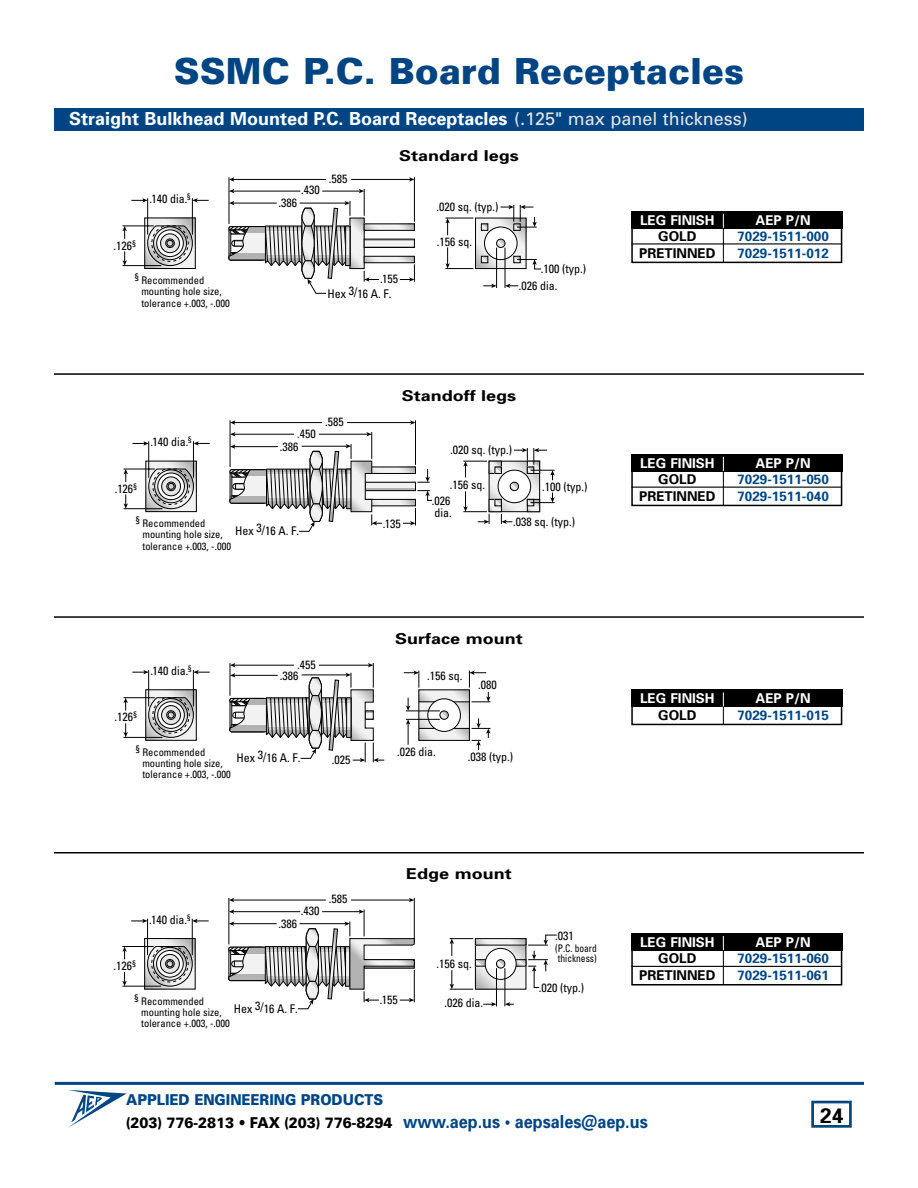
<style>
.page{position:relative;width:918px;height:1188px;background:#fff}
.page>*{position:absolute;margin:0;border:0;box-sizing:border-box;transform-origin:0 0}
.t1{font:900 36px "Univers";color:#004583}
.t2{font:700 21px "Univers";color:#000}
.t3{font:700 18px "Univers";color:#fff}
.t4{font:700 18px "Univers";color:#004583;scale:.9 1}
.t5{font:700 15px "Univers";color:#000;scale:1.2 1}
.t6{font:900 15px "Univers";color:#000;scale:.9 1}
.t7{font:900 15px "Univers";color:#004684;scale:.9 1}
.t8{font:700 13.5px "Univers";color:#004583}
.t9{font:700 13.5px "Univers";color:#fff}
.t10{font:700 13.5px "Univers";color:#000}
.t11{font:condensed 12px/13.5px "Univers";color:#000}
.t12{font:condensed 10.5px/11.2px "Univers";color:#000}
.t13{font:condensed 10.5px/10.5px "Univers";color:#000;scale:.9 1}
.s1{font-weight:400;color:#e6e6e6}
</style>
<div class="page">
<svg style="left:811px;top:1101px;width:41px;height:27px"></svg>
<svg style="left:68px;top:1090px;width:59px;height:38px"></svg>
<hr style="left:55px;top:1082px;width:809px;height:3px;background:#004684">
<div style="left:54px;top:108px;width:810px;height:23px;background:#004583"></div>
<hr style="left:414px;top:177px;width:1px;height:45px;background:#000">
<hr style="left:229px;top:177px;width:1px;height:47px;background:#000">
<hr style="left:351px;top:179px;width:60px;height:1px;background:#000">
<svg style="left:409px;top:177px;width:5px;height:5px"></svg>
<hr style="left:233px;top:179px;width:93px;height:1px;background:#000">
<svg style="left:229px;top:177px;width:5px;height:5px"></svg>
<svg style="left:122px;top:189px;width:293px;height:105px"></svg>
<svg style="left:445px;top:204px;width:97px;height:66px"></svg>
<div style="left:496px;top:239px;width:9px;height:9px;border:1px solid #000;border-radius:50%"></div>
<hr style="left:505px;top:248px;width:1px;height:40px;background:#000">
<hr style="left:496px;top:248px;width:1px;height:40px;background:#000">
<svg style="left:505px;top:284px;width:13px;height:4px"></svg>
<svg style="left:483px;top:284px;width:14px;height:4px"></svg>
<hr style="left:54px;top:373px;width:810px;height:2px;background:#000">
<div style="left:631px;top:211px;width:211px;height:17px;background:#000"></div>
<div style="left:631px;top:211px;width:211px;height:52px;border:2px solid #000"></div>
<svg style="left:723px;top:214px;width:1px;height:14px"></svg>
<hr style="left:723px;top:228px;width:1px;height:34px;background:#000">
<hr style="left:631px;top:243px;width:211px;height:1px;background:#000">
<svg style="left:124px;top:441px;width:86px;height:71px"></svg>
<hr style="left:148px;top:441px;width:1px;height:37px;background:#000">
<hr style="left:193px;top:441px;width:1px;height:37px;background:#000">
<hr style="left:124px;top:469px;width:31px;height:1px;background:#000">
<hr style="left:124px;top:508px;width:38px;height:1px;background:#000">
<svg style="left:463px;top:448px;width:92px;height:76px"></svg>
<div style="left:510px;top:482px;width:9px;height:9px;border:1px solid #000;border-radius:50%"></div>
<svg style="left:229px;top:420px;width:203px;height:112px"></svg>
<hr style="left:54px;top:616px;width:810px;height:2px;background:#000">
<div style="left:631px;top:454px;width:211px;height:17px;background:#000"></div>
<div style="left:631px;top:454px;width:211px;height:52px;border:2px solid #000"></div>
<svg style="left:723px;top:457px;width:1px;height:14px"></svg>
<hr style="left:723px;top:471px;width:1px;height:34px;background:#000">
<hr style="left:631px;top:487px;width:211px;height:1px;background:#000">
<svg style="left:229px;top:663px;width:155px;height:99px"></svg>
<svg style="left:123px;top:670px;width:87px;height:71px"></svg>
<hr style="left:148px;top:670px;width:1px;height:36px;background:#000">
<hr style="left:193px;top:670px;width:1px;height:36px;background:#000">
<hr style="left:124px;top:697px;width:31px;height:1px;background:#000">
<hr style="left:124px;top:737px;width:38px;height:1px;background:#000">
<svg style="left:404px;top:671px;width:87px;height:79px"></svg>
<hr style="left:54px;top:852px;width:810px;height:2px;background:#000">
<div style="left:631px;top:690px;width:211px;height:17px;background:#000"></div>
<div style="left:631px;top:690px;width:211px;height:35px;border:2px solid #000"></div>
<svg style="left:723px;top:692px;width:1px;height:33px"></svg>
<hr style="left:414px;top:898px;width:1px;height:44px;background:#000">
<hr style="left:228px;top:898px;width:1px;height:47px;background:#000">
<hr style="left:351px;top:900px;width:59px;height:1px;background:#000">
<svg style="left:409px;top:898px;width:5px;height:4px"></svg>
<hr style="left:233px;top:900px;width:93px;height:1px;background:#000">
<svg style="left:229px;top:898px;width:5px;height:4px"></svg>
<svg style="left:122px;top:909px;width:293px;height:101px"></svg>
<svg style="left:506px;top:1002px;width:8px;height:4px"></svg>
<svg style="left:483px;top:1002px;width:13px;height:4px"></svg>
<svg style="left:450px;top:935px;width:106px;height:55px"></svg>
<div style="left:496px;top:959px;width:9px;height:9px;border:1px solid #000;border-radius:50%"></div>
<hr style="left:505px;top:968px;width:1px;height:38px;background:#000">
<hr style="left:496px;top:968px;width:1px;height:38px;background:#000">
<div style="left:631px;top:933px;width:211px;height:17px;background:#000"></div>
<div style="left:631px;top:933px;width:211px;height:53px;border:2px solid #000"></div>
<svg style="left:723px;top:936px;width:1px;height:14px"></svg>
<hr style="left:723px;top:950px;width:1px;height:35px;background:#000">
<hr style="left:631px;top:966px;width:211px;height:1px;background:#000">
<h1 class="t1" style="left:174px;top:58px;width:572px">SSMC P.C. Board Receptacles</h1>
<h3 class="t3" style="left:69px;top:112px;width:680px">Straight Bulkhead Mounted P.C. Board Receptacles <span class="s1">(.125" max panel thickness)</span></h3>
<p class="t5" style="left:399px;top:150px;width:101px">Standard legs</p>
<p class="t11" style="left:149px;top:193px;width:43px">.140 dia.<sup>§</sup></p>
<p class="t11" style="left:114px;top:240px;width:24px">.126<sup>§</sup></p>
<p class="t12" style="left:141px;top:276px;width:90px;text-indent:-7px">§ Recommended mounting hole size, tolerance +.003, -.000</p>
<p class="t11" style="left:150px;top:437px;width:43px">.140 dia.<sup>§</sup></p>
<p class="t11" style="left:301px;top:185px;width:20px">.430</p>
<p class="t11" style="left:279px;top:197px;width:20px">.386</p>
<p class="t11" style="left:329px;top:173px;width:20px">.585</p>
<p class="t11" style="left:380px;top:273px;width:20px">.155</p>
<p class="t11" style="left:327px;top:288px;width:65px">Hex 3/16 A. F.</p>
<p class="t11" style="left:437px;top:201px;width:63px">.020 sq. (typ.)</p>
<p class="t11" style="left:437px;top:236px;width:37px">.156 sq.</p>
<p class="t11" style="left:541px;top:263px;width:47px">.100 (typ.)</p>
<p class="t11" style="left:519px;top:280px;width:40px">.026 dia.</p>
<p class="t5" style="left:402px;top:390px;width:97px">Standoff legs</p>
<p class="t11" style="left:280px;top:428px;width:37px;text-indent:17px">.450 .386</p>
<p class="t11" style="left:325px;top:416px;width:20px">.585</p>
<p class="t11" style="left:450px;top:444px;width:63px">.020 sq. (typ.)</p>
<p class="t11" style="left:115px;top:483px;width:24px">.126<sup>§</sup></p>
<p class="t12" style="left:142px;top:519px;width:90px;text-indent:-7px">§ Recommended mounting hole size, tolerance +.003, -.000</p>
<p class="t11" style="left:235px;top:525px;width:65px">Hex 3/16 A. F.</p>
<p class="t11" style="left:383px;top:518px;width:20px">.135</p>
<p class="t11" style="left:432px;top:477px;width:55px;line-height:16.4px;text-indent:18px">.156 sq. .026</p>
<p class="t11" style="left:435px;top:507px;width:19px">dia.</p>
<p class="t11" style="left:542px;top:481px;width:47px">.100 (typ.)</p>
<p class="t11" style="left:513px;top:516px;width:63px">.038 sq. (typ.)</p>
<p class="t5" style="left:395px;top:633px;width:108px">Surface mount</p>
<p class="t11" style="left:150px;top:665px;width:43px">.140 dia.<sup>§</sup></p>
<p class="t11" style="left:280px;top:660px;width:37px;line-height:11.2px;text-indent:17px">.455 .386</p>
<p class="t11" style="left:427px;top:670px;width:37px">.156 sq.</p>
<p class="t11" style="left:478px;top:679px;width:20px">.080</p>
<p class="t11" style="left:115px;top:712px;width:24px">.126<sup>§</sup></p>
<p class="t12" style="left:142px;top:747px;width:90px;text-indent:-7px">§ Recommended mounting hole size, tolerance +.003, -.000</p>
<p class="t11" style="left:468px;top:751px;width:47px">.038 (typ.)</p>
<p class="t11" style="left:397px;top:746px;width:40px">.026 dia.</p>
<p class="t11" style="left:237px;top:752px;width:65px">Hex 3/16 A. F.</p>
<p class="t11" style="left:332px;top:754px;width:20px">.025</p>
<p class="t11" style="left:149px;top:914px;width:43px">.140 dia.<sup>§</sup></p>
<p class="t11" style="left:301px;top:905px;width:20px">.430</p>
<p class="t11" style="left:279px;top:918px;width:20px">.386</p>
<p class="t11" style="left:329px;top:894px;width:20px">.585</p>
<p class="t11" style="left:113px;top:960px;width:24px">.126<sup>§</sup></p>
<p class="t12" style="left:141px;top:996px;width:90px;text-indent:-7px">§ Recommended mounting hole size, tolerance +.003, -.000</p>
<p class="t11" style="left:234px;top:1003px;width:65px">Hex 3/16 A. F.</p>
<p class="t5" style="left:406px;top:869px;width:89px">Edge mount</p>
<p class="t11" style="left:380px;top:994px;width:20px">.155</p>
<p class="t11" style="left:436px;top:958px;width:37px">.156 sq.</p>
<p class="t11" style="left:445px;top:997px;width:40px">.026 dia.</p>
<p class="t7" style="left:126px;top:1095px;width:287px">APPLIED ENGINEERING PRODUCTS</p>
<p class="t11" style="left:555px;top:930px;width:20px">.031</p>
<p class="t13" style="left:555px;top:944px;width:48px">(P.C. board thickness)</p>
<p class="t11" style="left:539px;top:982px;width:47px">.020 (typ.)</p>
<p class="t9" style="left:640px;top:215px;width:76px">LEG FINISH</p>
<p class="t9" style="left:756px;top:215px;width:57px">AEP P/N</p>
<p class="t10" style="left:658px;top:231px;width:40px">GOLD</p>
<p class="t8" style="left:737px;top:231px;width:93px">7029-1511-000</p>
<p class="t10" style="left:639px;top:248px;width:78px">PRETINNED</p>
<p class="t8" style="left:737px;top:248px;width:93px">7029-1511-012</p>
<p class="t9" style="left:640px;top:458px;width:76px">LEG FINISH</p>
<p class="t9" style="left:756px;top:458px;width:57px">AEP P/N</p>
<p class="t10" style="left:658px;top:474px;width:40px">GOLD</p>
<p class="t8" style="left:737px;top:474px;width:93px">7029-1511-050</p>
<p class="t10" style="left:639px;top:491px;width:78px">PRETINNED</p>
<p class="t8" style="left:737px;top:491px;width:93px">7029-1511-040</p>
<p class="t9" style="left:640px;top:693px;width:76px">LEG FINISH</p>
<p class="t9" style="left:756px;top:693px;width:57px">AEP P/N</p>
<p class="t10" style="left:658px;top:710px;width:40px">GOLD</p>
<p class="t8" style="left:737px;top:710px;width:93px">7029-1511-015</p>
<p class="t9" style="left:640px;top:937px;width:76px">LEG FINISH</p>
<p class="t9" style="left:756px;top:937px;width:57px">AEP P/N</p>
<p class="t10" style="left:658px;top:954px;width:40px">GOLD</p>
<p class="t8" style="left:737px;top:954px;width:93px">7029-1511-060</p>
<p class="t10" style="left:639px;top:970px;width:78px">PRETINNED</p>
<p class="t8" style="left:737px;top:970px;width:93px">7029-1511-061</p>
<p class="t6" style="left:126px;top:1117px;width:297px">(203) 776-2813 • FAX (203) 776-8294</p>
<h3 class="t4" style="left:403px;top:1115px;width:273px">www.aep.us • aepsales@aep.us</h3>
<h2 class="t2" style="left:820px;top:1108px;width:25px">24</h2>
</div>
